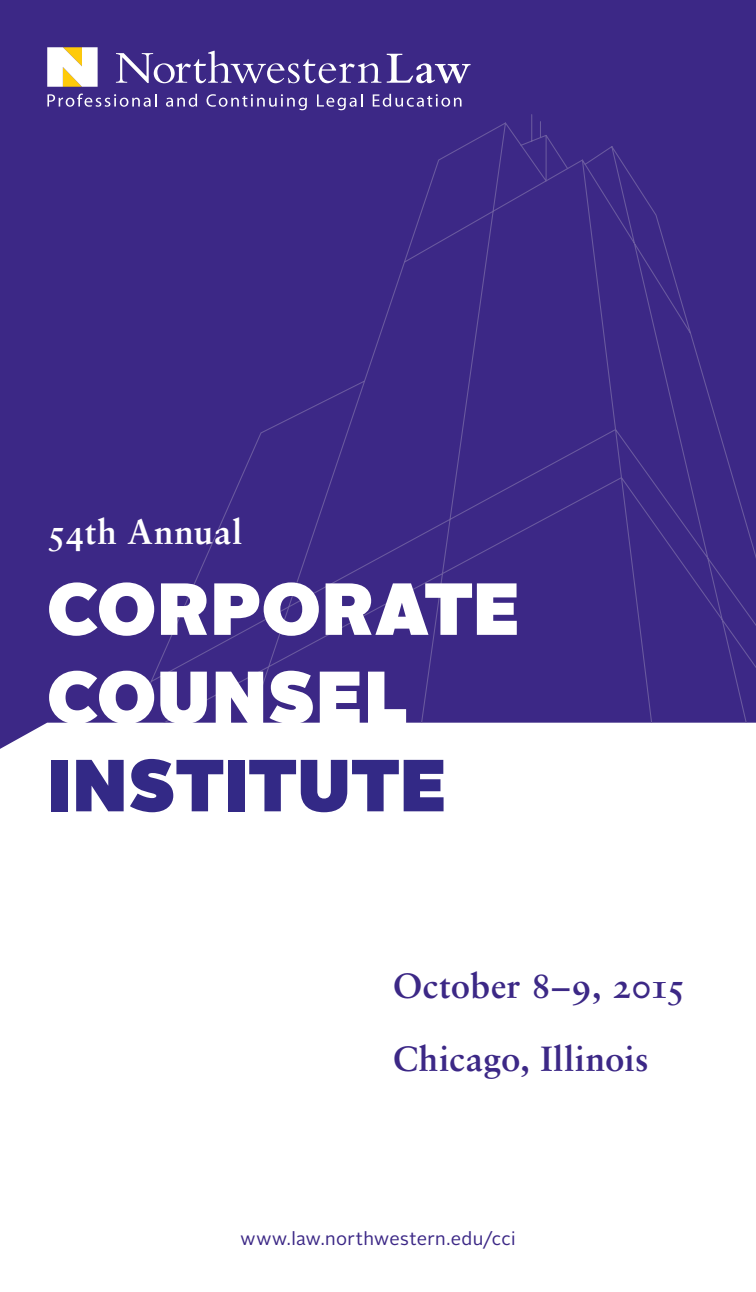
<style>
.page{position:relative;width:756px;height:1292px;background:#fff}
.page>*{position:absolute;margin:0;border:0;box-sizing:border-box;transform-origin:0 0}
.t1{font:900 73.5px/88.2px "Alright Sans";letter-spacing:.015em;color:#fff}
.t2{font:900 73.5px "Alright Sans";color:#332986}
.t3{font:700 35px "Sabon";letter-spacing:.02em;color:#3c2886}
.t4{font:35px "Sabon Bold Os F";color:#3c2886}
.t5{font:700 35px "Sabon";letter-spacing:.03em;color:#fff}
.t6{font:18.38px "Alright Sans";letter-spacing:.02em;color:#3c2886}
.s1{font-family:"Sabon Bold Os F";font-weight:400}
.s2{font-family:"Sabon";font-weight:700}
</style>
<div class="page">
<div style="left:0;top:0;width:756px;height:749px;background:#3c2886"></div>
<div style="left:80px;top:113px;width:676px;height:636px;background:#3c2886"></div>
<svg style="left:47px;top:94px;width:110px;height:13px"></svg>
<svg style="left:166px;top:94px;width:31px;height:13px"></svg>
<svg style="left:207px;top:94px;width:100px;height:16px;background:#60509c"></svg>
<svg style="left:317px;top:94px;width:45px;height:16px"></svg>
<svg style="left:373px;top:94px;width:89px;height:13px"></svg>
<svg style="left:116px;top:51px;width:265px;height:32px;background:#63539e"></svg>
<svg style="left:387px;top:54px;width:84px;height:29px"></svg>
<svg style="left:47px;top:47px;width:51px;height:40px"></svg>
<p class="t5" style="left:47px;top:510px;width:197px"><span class="s1">54th</span> Annual</p>
<p class="t1" style="left:47px;top:564px;width:474px">CORPORATE<br>COUNSEL</p>
<p class="t2" style="left:47px;top:732px;width:401px">INSTITUTE</p>
<p class="t4" style="left:393px;top:964px;width:294px"><span class="s2">October</span> 8–9, 2015</p>
<p class="t3" style="left:393px;top:1037px;width:257px">Chicago, Illinois</p>
<p class="t6" style="left:240px;top:1225px;width:277px">www.law.northwestern.edu/cci</p>
</div>
